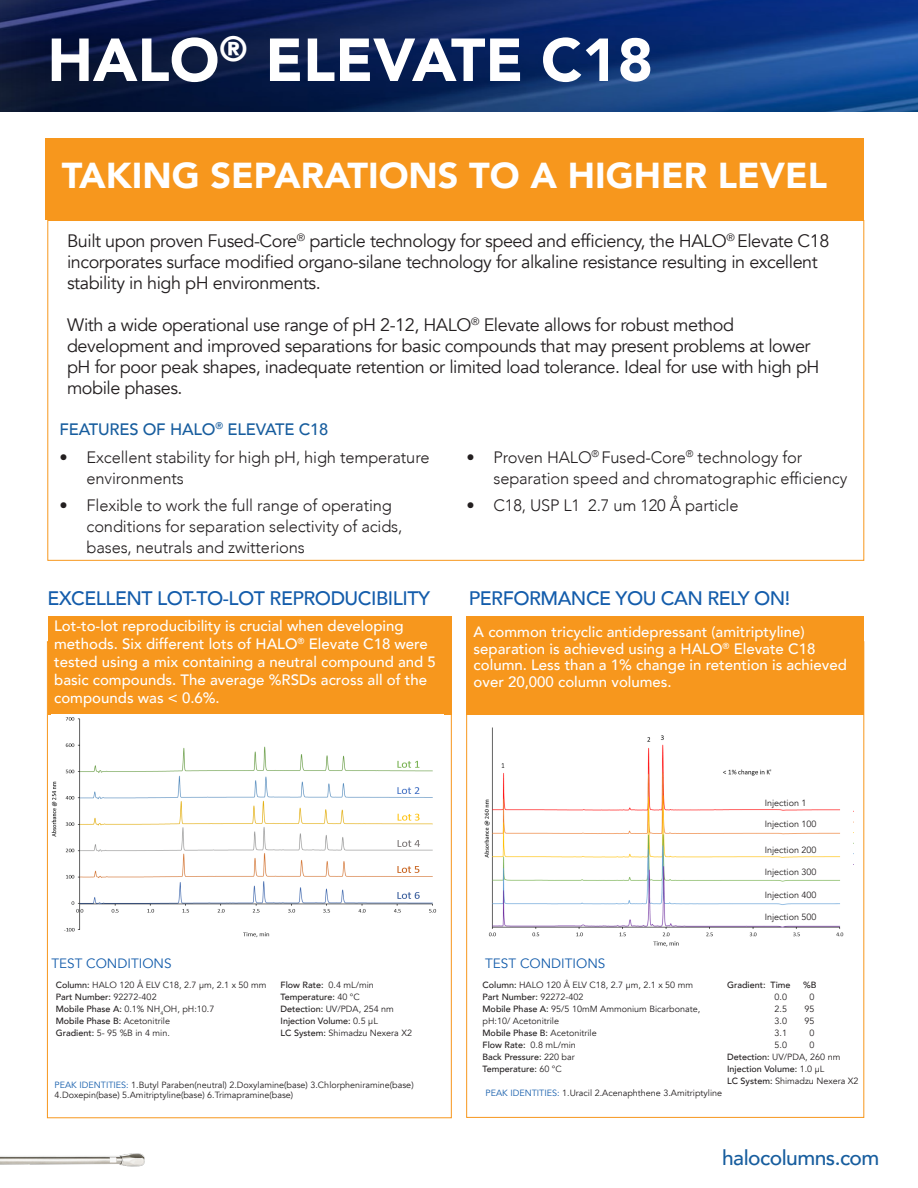
<style>
.page{position:relative;width:918px;height:1188px;background:#fff}
.page>*{position:absolute;margin:0;border:0;box-sizing:border-box;transform-origin:0 0}
.t1{font:900 60px "Avenir";color:#fff}
.t2{font:900 36px "Avenir";color:#fff}
.t3{font:500 21px "Avenir";letter-spacing:-.025em;color:#175d9e}
.t4{font:500 19.5px "Avenir";letter-spacing:-.025em;color:#135cab}
.t5{font:18px/21px "Avenir";letter-spacing:-.025em;color:#231f20}
.t6{font:300 16.5px/21px "Avenir";letter-spacing:-.01em;color:#231f20}
.t7{font:500 16.5px "Avenir";letter-spacing:-.01em;color:#175d9e}
.t8{font:500 15px/18px "Avenir";color:#fff}
.t9{font:13.5px "Avenir";color:#135cab}
.t10{font:9px/12px "Avenir";color:#231f20}
.t11{font:500 9px "Avenir";color:#231f20}
.s1{font-weight:500}
.s2{font-weight:400}
.s3{color:#135cab}
</style>
<div class="page">
<img style="left:0;top:0;width:918px;height:111px">
<div style="left:48px;top:616px;width:404px;height:99px;background:#f7971d"></div>
<div style="left:466px;top:616px;width:398px;height:99px;background:#f7971d"></div>
<div style="left:45px;top:138px;width:819px;height:81px;background:#f7971d"></div>
<img style="left:0;top:1153px;width:145px;height:14px">
<img style="left:51px;top:714px;width:393px;height:224px">
<img style="left:484px;top:727px;width:360px;height:220px">
<p class="t1" style="left:47px;top:9px;width:607px">HALO<sup>®</sup> ELEVATE C18</p>
<p class="t2" style="left:62px;top:144px;width:767px">TAKING SEPARATIONS TO A HIGHER LEVEL</p>
<p class="t5" style="left:67px;top:231px;width:764px">Built upon proven Fused-Core<sup>®</sup> particle technology for speed and efficiency, the HALO<sup>®</sup> Elevate C18</p>
<p class="t5" style="left:67px;top:252px;width:752px">incorporates surface modified organo-silane technology for alkaline resistance resulting in excellent stability in high pH environments.</p>
<p class="t5" style="left:67px;top:315px;width:668px">With a wide operational use range of pH 2-12, HALO<sup>®</sup> Elevate allows for robust method</p>
<p class="t5" style="left:67px;top:336px;width:754px">development and improved separations for basic compounds that may present problems at lower pH for poor peak shapes, inadequate retention or limited load tolerance. Ideal for use with high pH mobile phases.</p>
<p class="t7" style="left:60px;top:415px;width:270px">FEATURES OF HALO<sup>®</sup> ELEVATE C18</p>
<p class="t6" style="left:87px;top:447px;width:344px;text-indent:-27px">• Excellent stability for high pH, high temperature environments</p>
<p class="t6" style="left:87px;top:495px;width:317px;text-indent:-27px">• Flexible to work the full range of operating conditions for separation selectivity of acids, bases, neutrals and zwitterions</p>
<p class="t6" style="left:493px;top:447px;width:355px;text-indent:-27px">• Proven HALO<sup>®</sup> Fused-Core<sup>®</sup> technology for separation speed and chromatographic efficiency</p>
<p class="t6" style="left:466px;top:495px;width:274px">• C18, USP L1 2.7 um 120 Å particle</p>
<p class="t4" style="left:48px;top:581px;width:384px">EXCELLENT LOT-TO-LOT REPRODUCIBILITY</p>
<p class="t4" style="left:469px;top:581px;width:323px">PERFORMANCE YOU CAN RELY ON!</p>
<p class="t8" style="left:54px;top:616px;width:383px">Lot-to-lot reproducibility is crucial when developing methods. Six different lots of HALO<sup>®</sup> Elevate C18 were tested using a mix containing a neutral compound and 5 basic compounds. The average %RSDs across all of the compounds was &lt; 0.6%.</p>
<p class="t8" style="left:474px;top:623px;width:375px;line-height:16.5px">A common tricyclic antidepressant (amitriptyline) separation is achieved using a HALO<sup>®</sup> Elevate C18 column. Less than a 1% change in retention is achieved over 20,000 column volumes.</p>
<p class="t9" style="left:51px;top:955px;width:122px">TEST CONDITIONS</p>
<p class="t9" style="left:485px;top:955px;width:122px">TEST CONDITIONS</p>
<p class="t10" style="left:765px;top:797px;width:43px">Injection 1</p>
<p class="t10" style="left:765px;top:818px;width:53px">Injection 100</p>
<p class="t10" style="left:765px;top:844px;width:53px">Injection 200</p>
<p class="t10" style="left:765px;top:866px;width:53px">Injection 300</p>
<p class="t10" style="left:765px;top:889px;width:53px">Injection 400</p>
<p class="t10" style="left:765px;top:911px;width:53px">Injection 500</p>
<p class="t10" style="left:56px;top:979px;width:212px"><span class="s1">Column:</span> HALO 120 Å ELV C18, 2.7 µm, 2.1 x 50 mm</p>
<p class="t11" style="left:56px;top:989px;width:102px">Part Number: <span class="s2">92272-402</span></p>
<p class="t10" style="left:56px;top:1003px;width:160px"><span class="s1">Mobile Phase A:</span> 0.1% NH<sub>4</sub>OH, pH:10.7</p>
<p class="t11" style="left:56px;top:1013px;width:116px">Mobile Phase B: <span class="s2">Acetonitrile</span></p>
<p class="t10" style="left:56px;top:1027px;width:116px"><span class="s1">Gradient:</span> 5- 95 %B in 4 min.</p>
<p class="t10" style="left:483px;top:979px;width:212px"><span class="s1">Column:</span> HALO 120 Å ELV C18, 2.7 µm, 2.1 x 50 mm</p>
<p class="t11" style="left:483px;top:989px;width:102px">Part Number: <span class="s2">92272-402</span></p>
<p class="t10" style="left:483px;top:1003px;width:219px"><span class="s1">Mobile Phase A:</span> 95/5 10mM Ammonium Bicarbonate, pH:10/ Acetonitrile</p>
<p class="t11" style="left:483px;top:1025px;width:116px">Mobile Phase B: <span class="s2">Acetonitrile</span></p>
<p class="t11" style="left:483px;top:1037px;width:95px">Flow Rate: <span class="s2">0.8 mL/min</span></p>
<p class="t11" style="left:483px;top:1049px;width:94px">Back Pressure: <span class="s2">220 bar</span></p>
<p class="t11" style="left:483px;top:1061px;width:81px">Temperature: <span class="s2">60 °C</span></p>
<p class="t11" style="left:281px;top:977px;width:95px">Flow Rate: <span class="s2">0.4 mL/min</span></p>
<p class="t11" style="left:281px;top:989px;width:81px">Temperature: <span class="s2">40 °C</span></p>
<p class="t10" style="left:281px;top:1003px;width:115px"><span class="s1">Detection:</span> UV/PDA, 254 nm</p>
<p class="t11" style="left:281px;top:1013px;width:99px">Injection Volume: <span class="s2">0.5 µL</span></p>
<p class="t10" style="left:281px;top:1027px;width:133px"><span class="s1">LC System:</span> Shimadzu Nexera X2</p>
<p class="t11" style="left:727px;top:977px;width:65px">Gradient: Time</p>
<p class="t11" style="left:803px;top:977px;width:15px">%B</p>
<p class="t10" style="left:775px;top:991px;width:14px">0.0</p>
<p class="t10" style="left:810px;top:991px;width:7px">0</p>
<p class="t10" style="left:775px;top:1003px;width:14px">2.5</p>
<p class="t10" style="left:805px;top:1003px;width:12px">95</p>
<p class="t10" style="left:775px;top:1015px;width:14px">3.0</p>
<p class="t10" style="left:805px;top:1015px;width:12px">95</p>
<p class="t10" style="left:775px;top:1027px;width:14px">3.1</p>
<p class="t10" style="left:810px;top:1027px;width:7px">0</p>
<p class="t10" style="left:775px;top:1039px;width:14px">5.0</p>
<p class="t10" style="left:810px;top:1039px;width:7px">0</p>
<p class="t10" style="left:727px;top:1051px;width:115px"><span class="s1">Detection:</span> UV/PDA, 260 nm</p>
<p class="t11" style="left:727px;top:1061px;width:99px">Injection Volume: <span class="s2">1.0 µL</span></p>
<p class="t10" style="left:727px;top:1075px;width:133px"><span class="s1">LC System:</span> Shimadzu Nexera X2</p>
<p class="t10" style="left:55px;top:1079px;width:361px"><span class="s3">PEAK IDENTITIES:</span> 1.Butyl Paraben(neutral) 2.Doxylamine(base) 3.Chlorpheniramine(base)</p>
<p class="t10" style="left:55px;top:1089px;width:240px">4.Doxepin(base) 5.Amitriptyline(base) 6.Trimapramine(base)</p>
<p class="t10" style="left:486px;top:1087px;width:238px"><span class="s3">PEAK IDENTITIES:</span> 1.Uracil 2.Acenaphthene 3.Amitriptyline</p>
<p class="t3" style="left:722px;top:1140px;width:159px">halocolumns.com</p>
</div>
